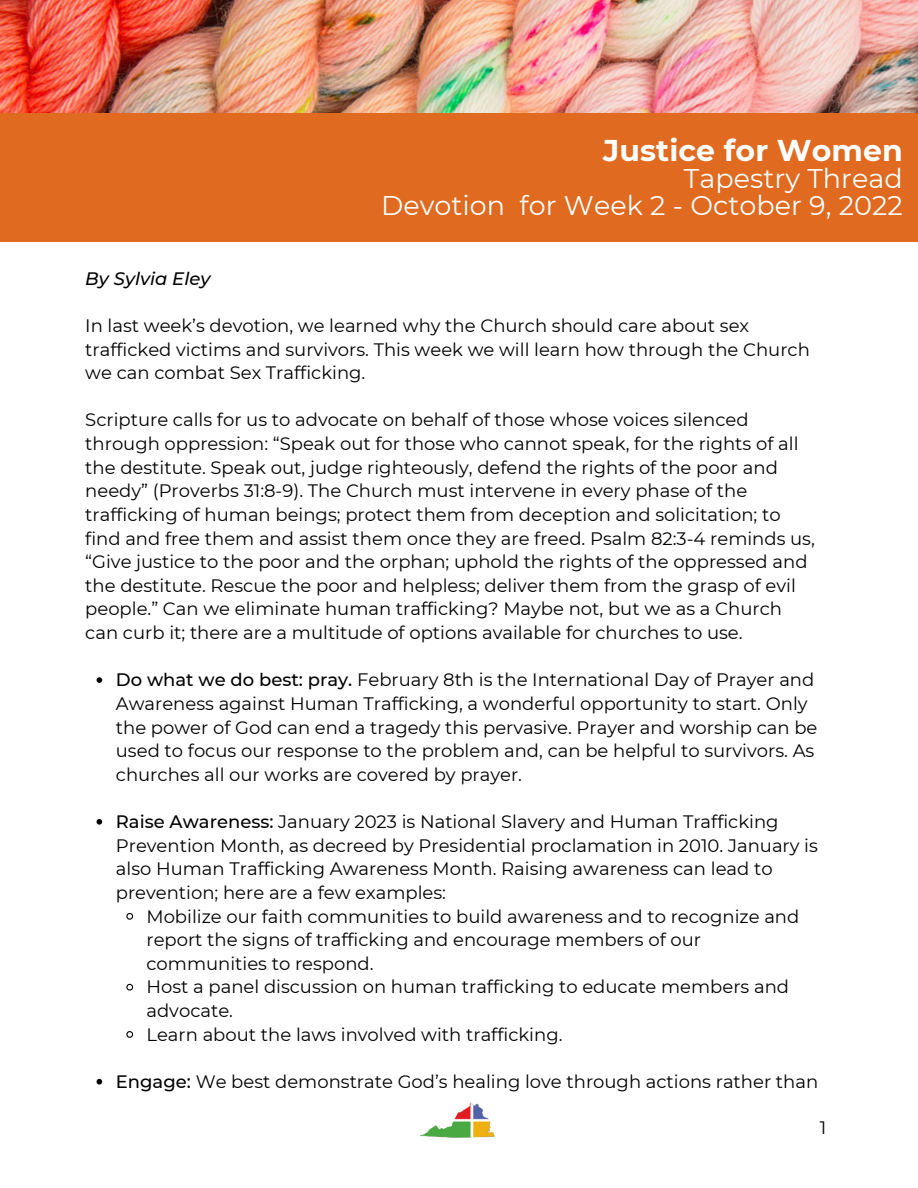
<style>
.page{position:relative;width:918px;height:1188px;background:#fff}
.page>*{position:absolute;margin:0;border:0;box-sizing:border-box;transform-origin:0 0}
.t1{font:700 30px "Montserrat";letter-spacing:.005em;color:#fff}
.t2{font:27px/27px "Montserrat";letter-spacing:.005em;color:#fff;text-align:right}
.t3{font:18px/23.7px "Montserrat";color:#000}
.t4{font:italic 500 18px "Montserrat";color:#000}
.s1{font-weight:500}
</style>
<div class="page">
<img style="left:0;top:0;width:918px;height:114px">
<div style="left:0;top:114px;width:918px;height:128px;background:#df6a20"></div>
<img style="left:419px;top:1102px;width:76px;height:36px">
<svg style="left:97px;top:677px;width:5px;height:6px"></svg>
<svg style="left:97px;top:819px;width:5px;height:6px"></svg>
<svg style="left:126px;top:913px;width:8px;height:7px"></svg>
<svg style="left:126px;top:983px;width:8px;height:8px"></svg>
<svg style="left:126px;top:1031px;width:8px;height:7px"></svg>
<svg style="left:97px;top:1079px;width:5px;height:6px"></svg>
<h1 class="t1" style="left:603px;top:132px;width:301px">Justice for Women</h1>
<h2 class="t2" style="left:381px;top:165px;width:523px">Tapestry Thread<br>Devotion for Week 2 - October 9, 2022</h2>
<p class="t4" style="left:85px;top:267px;width:127px">By Sylvia Eley</p>
<p class="t3" style="left:85px;top:314px;width:726px">In last week’s devotion, we learned why the Church should care about sex trafficked victims and survivors. This week we will learn how through the Church we can combat Sex Trafficking.</p>
<p class="t3" style="left:85px;top:408px;width:731px">Scripture calls for us to advocate on behalf of those whose voices silenced through oppression: “Speak out for those who cannot speak, for the rights of all the destitute. Speak out, judge righteously, defend the rights of the poor and needy” (Proverbs 31:8-9). The Church must intervene in every phase of the trafficking of human beings; protect them from deception and solicitation; to find and free them and assist them once they are freed. Psalm 82:3-4 reminds us, “Give justice to the poor and the orphan; uphold the rights of the oppressed and the destitute. Rescue the poor and helpless; deliver them from the grasp of evil people.” Can we eliminate human trafficking? Maybe not, but we as a Church can curb it; there are a multitude of options available for churches to use.</p>
<p class="t3" style="left:116px;top:668px;width:703px"><span class="s1">Do what we do best: pray.</span> February 8th is the International Day of Prayer and Awareness against Human Trafficking, a wonderful opportunity to start. Only the power of God can end a tragedy this pervasive. Prayer and worship can be used to focus our response to the problem and, can be helpful to survivors. As churches all our works are covered by prayer.</p>
<p class="t3" style="left:116px;top:810px;width:704px"><span class="s1">Raise Awareness:</span> January 2023 is National Slavery and Human Trafficking Prevention Month, as decreed by Presidential proclamation in 2010. January is also Human Trafficking Awareness Month. Raising awareness can lead to prevention; here are a few examples:</p>
<p class="t3" style="left:146px;top:904px;width:654px">Mobilize our faith communities to build awareness and to recognize and report the signs of trafficking and encourage members of our communities to respond.<br>Host a panel discussion on human trafficking to educate members and advocate.<br>Learn about the laws involved with trafficking.</p>
<p class="t3" style="left:116px;top:1070px;width:704px"><span class="s1">Engage:</span> We best demonstrate God’s healing love through actions rather than</p>
<p class="t3" style="left:820px;top:1116px;width:8px">1</p>
</div>
